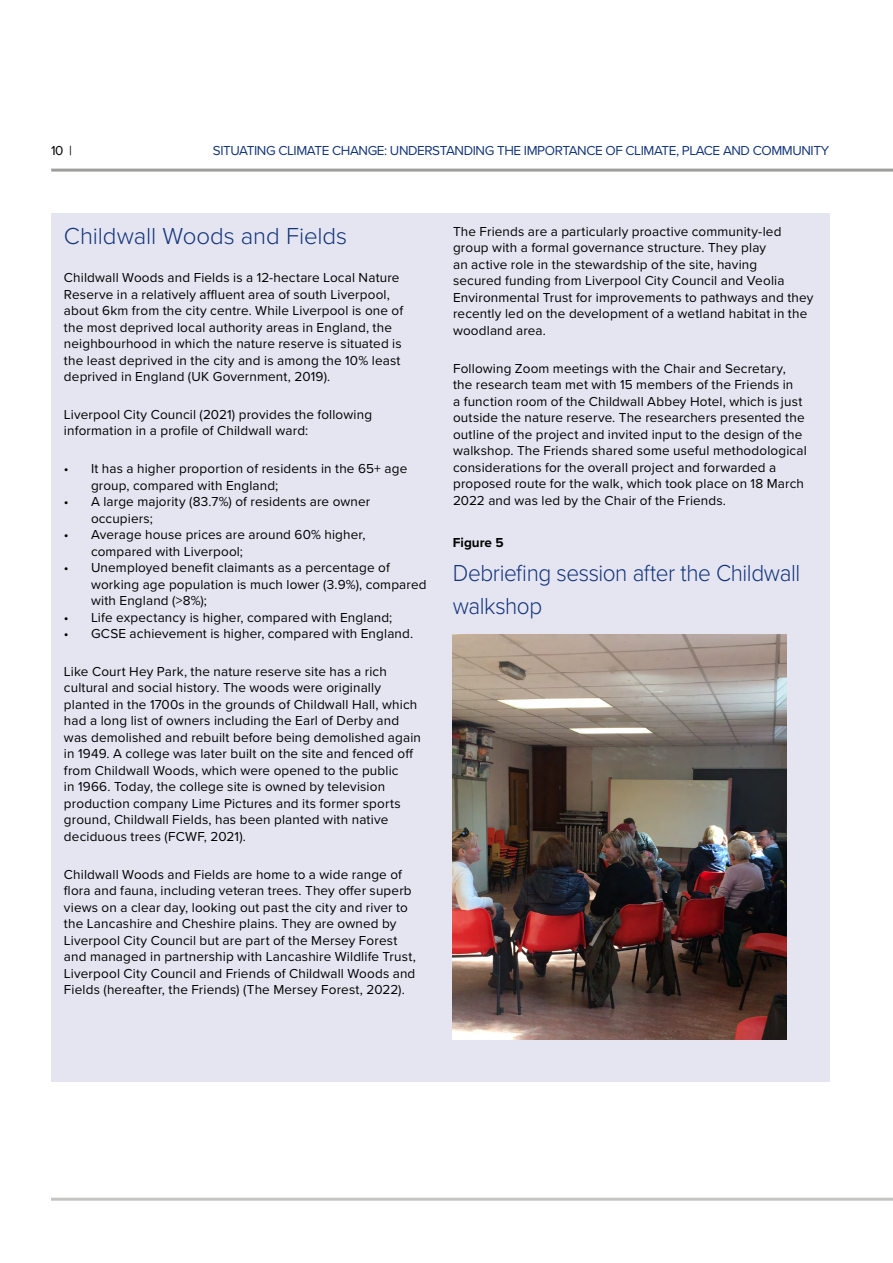
<style>
.page{position:relative;width:893px;height:1263px;background:#fff}
.page>*{position:absolute;margin:0;border:0;box-sizing:border-box;transform-origin:0 0}
.t1{font:300 24px/33px "Proxima Nova";letter-spacing:-.02em;color:#13357a;scale:.94 1}
.t2{font:300 24px "Proxima Nova";letter-spacing:-.02em;color:#13357a}
.t3{font:13.5px/16.5px "Proxima Nova";letter-spacing:.01em;color:#000}
.t4{font:13.5px "Proxima Nova";letter-spacing:-.03em;color:#13357a}
.t5{font:700 13.5px "Proxima Nova";color:#000}
</style>
<div class="page">
<hr style="left:51px;top:1198px;width:842px;height:3px;background:#9d9d9c">
<hr style="left:51px;top:169px;width:842px;height:3px;background:#9d9d9c">
<div style="left:51px;top:213px;width:778px;height:868px;background:#e5e5f2"></div>
<img style="left:453px;top:635px;width:334px;height:405px">
<p class="t3" style="left:51px;top:142px;width:23px">10 |</p>
<p class="t4" style="left:213px;top:141px;width:618px">SITUATING CLIMATE CHANGE: UNDERSTANDING THE IMPORTANCE OF CLIMATE, PLACE AND COMMUNITY</p>
<h1 class="t2" style="left:64px;top:218px;width:285px">Childwall Woods and Fields</h1>
<p class="t3" style="left:64px;top:269px;width:341px">Childwall Woods and Fields is a 12-hectare Local Nature Reserve in a relatively affluent area of south Liverpool, about 6km from the city centre. While Liverpool is one of the most deprived local authority areas in England, the neighbourhood in which the nature reserve is situated is the least deprived in the city and is among the 10% least deprived in England (UK Government, 2019).</p>
<p class="t3" style="left:64px;top:405px;width:310px">Liverpool City Council (2021) provides the following information in a profile of Childwall ward:</p>
<p class="t3" style="left:91px;top:460px;width:318px;text-indent:-27px">• It has a higher proportion of residents in the 65+ age group, compared with England;</p>
<p class="t3" style="left:91px;top:493px;width:281px;text-indent:-27px">• A large majority (83.7%) of residents are owner occupiers;</p>
<p class="t3" style="left:91px;top:526px;width:276px;text-indent:-27px">• Average house prices are around 60% higher, compared with Liverpool;</p>
<p class="t3" style="left:91px;top:559px;width:337px;text-indent:-27px">• Unemployed benefit claimants as a percentage of working age population is much lower (3.9%), compared with England (&gt;8%);</p>
<p class="t3" style="left:64px;top:608px;width:330px">• Life expectancy is higher, compared with England;</p>
<p class="t3" style="left:64px;top:625px;width:351px">• GCSE achievement is higher, compared with England.</p>
<p class="t3" style="left:64px;top:662px;width:358px">Like Court Hey Park, the nature reserve site has a rich cultural and social history. The woods were originally planted in the 1700s in the grounds of Childwall Hall, which had a long list of owners including the Earl of Derby and was demolished and rebuilt before being demolished again in 1949. A college was later built on the site and fenced off from Childwall Woods, which were opened to the public<br>in 1966. Today, the college site is owned by television production company Lime Pictures and its former sports ground, Childwall Fields, has been planted with native deciduous trees (FCWF, 2021).</p>
<p class="t3" style="left:64px;top:865px;width:353px">Childwall Woods and Fields are home to a wide range of flora and fauna, including veteran trees. They offer superb views on a clear day, looking out past the city and river to the Lancashire and Cheshire plains. They are owned by Liverpool City Council but are part of the Mersey Forest and managed in partnership with Lancashire Wildlife Trust, Liverpool City Council and Friends of Childwall Woods and Fields (hereafter, the Friends) (The Mersey Forest, 2022).</p>
<p class="t3" style="left:453px;top:223px;width:362px">The Friends are a particularly proactive community-led group with a formal governance structure. They play<br>an active role in the stewardship of the site, having<br>secured funding from Liverpool City Council and Veolia Environmental Trust for improvements to pathways and they recently led on the development of a wetland habitat in the woodland area.</p>
<p class="t3" style="left:453px;top:359px;width:355px">Following Zoom meetings with the Chair and Secretary, the research team met with 15 members of the Friends in<br>a function room of the Childwall Abbey Hotel, which is just outside the nature reserve. The researchers presented the outline of the project and invited input to the design of the walkshop. The Friends shared some useful methodological considerations for the overall project and forwarded a proposed route for the walk, which took place on 18 March 2022 and was led by the Chair of the Friends.</p>
<p class="t5" style="left:453px;top:533px;width:52px">Figure 5</p>
<h1 class="t1" style="left:453px;top:555px;width:371px">Debriefing session after the Childwall walkshop</h1>
</div>
